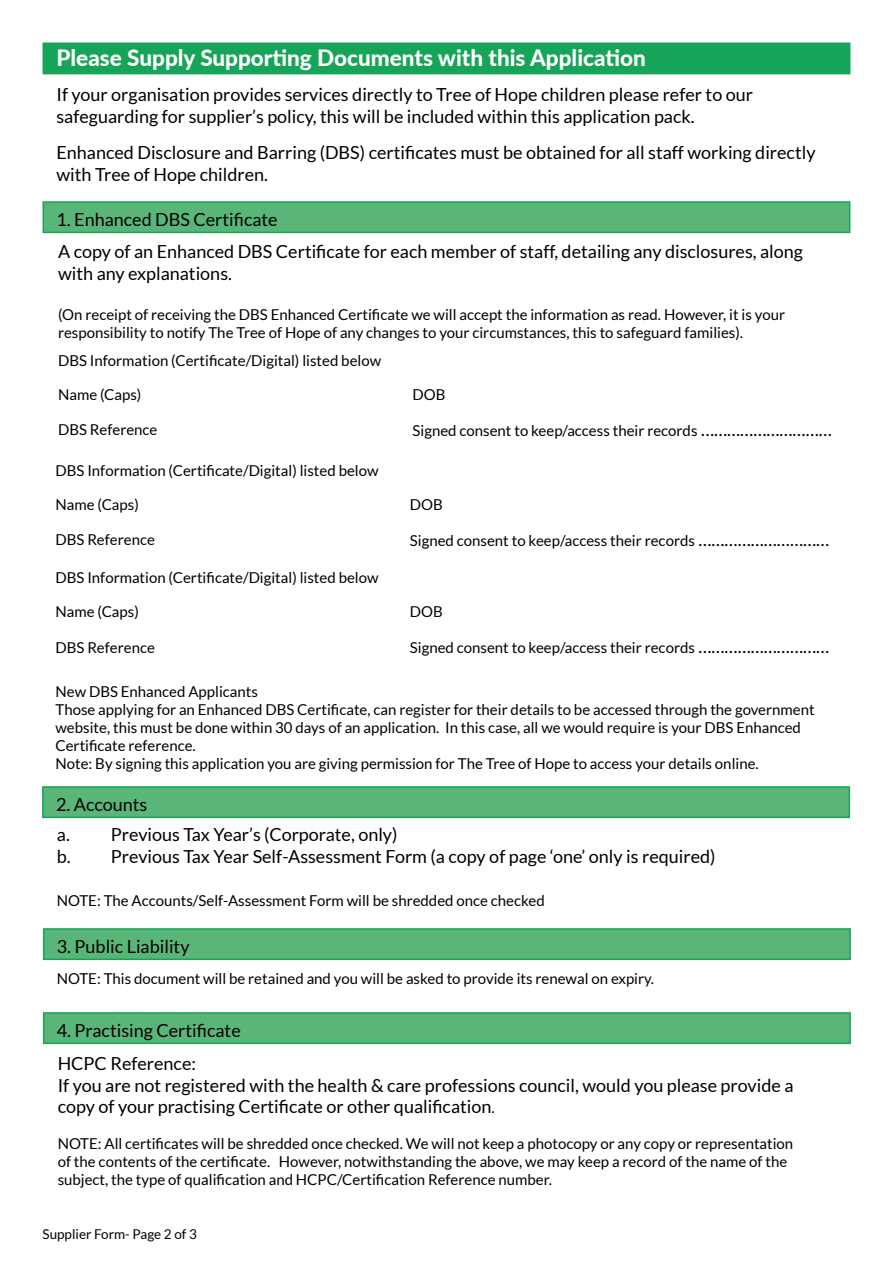
<style>
.page{position:relative;width:893px;height:1263px;background:#fff}
.page>*{position:absolute;margin:0;border:0;box-sizing:border-box;transform-origin:0 0}
.t1{font:800 22.5px "Lato";color:#fff}
.t2{font:18px/21.6px "Lato";color:#000}
.t3{font:15px/18px "Lato";color:#000}
.t4{font:13.5px "Lato";color:#000}
.s1{font-size:18px}
.s2{font-size:15px}
</style>
<div class="page">
<div style="left:43px;top:43px;width:807px;height:31px;background:#16a558"></div>
<div style="left:43px;top:201px;width:807px;height:32px;background:#5ab678;border:2px solid #16a558"></div>
<div style="left:42px;top:786px;width:808px;height:32px;background:#5ab678;border:2px solid #16a558"></div>
<div style="left:43px;top:928px;width:808px;height:32px;background:#5ab678;border:2px solid #16a558"></div>
<div style="left:43px;top:1012px;width:808px;height:32px;background:#5ab678;border:2px solid #16a558"></div>
<h1 class="t1" style="left:56px;top:42px;width:591px">Please Supply Supporting Documents with this Application</h1>
<p class="t2" style="left:56px;top:83px;width:698px">If your organisation provides services directly to Tree of Hope children please refer to our safeguarding for supplier’s policy, this will be included within this application pack.</p>
<p class="t2" style="left:56px;top:142px;width:761px">Enhanced Disclosure and Barring (DBS) certificates must be obtained for all staff working directly with Tree of Hope children.</p>
<p class="t2" style="left:56px;top:204px;width:748px;line-height:31.8px">1. Enhanced DBS Certificate<br>A copy of an Enhanced DBS Certificate for each member of staff, detailing any disclosures, along</p>
<p class="t2" style="left:58px;top:262px;width:175px">with any explanations.</p>
<p class="t3" style="left:58px;top:305px;width:728px">(On receipt of receiving the DBS Enhanced Certificate we will accept the information as read. However, it is your responsibility to notify The Tree of Hope of any changes to your circumstances, this to safeguard families).</p>
<p class="t3" style="left:58px;top:351px;width:325px">DBS Information (Certificate/Digital) listed below</p>
<p class="t3" style="left:58px;top:385px;width:85px">Name (Caps)</p>
<p class="t3" style="left:58px;top:421px;width:101px">DBS Reference</p>
<p class="t3" style="left:55px;top:461px;width:325px">DBS Information (Certificate/Digital) listed below</p>
<p class="t3" style="left:55px;top:496px;width:85px">Name (Caps)</p>
<p class="t3" style="left:55px;top:531px;width:101px">DBS Reference</p>
<p class="t3" style="left:55px;top:569px;width:325px">DBS Information (Certificate/Digital) listed below</p>
<p class="t3" style="left:55px;top:603px;width:85px">Name (Caps)</p>
<p class="t3" style="left:55px;top:638px;width:101px">DBS Reference</p>
<p class="t3" style="left:413px;top:385px;width:34px">DOB</p>
<p class="t3" style="left:413px;top:422px;width:421px">Signed consent to keep/access their records <span class="s1">…………………………</span></p>
<p class="t3" style="left:410px;top:496px;width:34px">DOB</p>
<p class="t3" style="left:410px;top:532px;width:421px">Signed consent to keep/access their records <span class="s1">…………………………</span></p>
<p class="t3" style="left:410px;top:603px;width:34px">DOB</p>
<p class="t3" style="left:410px;top:639px;width:421px">Signed consent to keep/access their records <span class="s1">…………………………</span></p>
<p class="t3" style="left:55px;top:682px;width:761px">New DBS Enhanced Applicants<br>Those applying for an Enhanced DBS Certificate, can register for their details to be accessed through the government website, this must be done within 30 days of an application. In this case, all we would require is your DBS Enhanced Certificate reference.<br>Note: By signing this application you are giving permission for The Tree of Hope to access your details online.</p>
<p class="t2" style="left:56px;top:790px;width:343px;line-height:29.8px">2. Accounts<br>a. Previous Tax Year’s (Corporate, only)</p>
<p class="t2" style="left:57px;top:845px;width:660px">b. Previous Tax Year Self-Assessment Form (a copy of page ‘one’ only is required)</p>
<p class="t3" style="left:57px;top:891px;width:489px">NOTE: The Accounts/Self-Assessment Form will be shredded once checked</p>
<p class="t2" style="left:57px;top:936px;width:134px">3. Public Liability</p>
<p class="t3" style="left:57px;top:969px;width:599px">NOTE: This document will be retained and you will be asked to provide its renewal on expiry.</p>
<p class="t2" style="left:57px;top:1014px;width:185px;line-height:32.5px">4. Practising Certificate<br>HCPC Reference:</p>
<p class="t2" style="left:58px;top:1074px;width:737px">If you are not registered with the health &amp; care professions council, would you please provide a copy of your practising Certificate or other qualification<span class="s2">.</span></p>
<p class="t3" style="left:58px;top:1134px;width:737px">NOTE: All certificates will be shredded once checked. We will not keep a photocopy or any copy or representation of the contents of the certificate. However, notwithstanding the above, we may keep a record of the name of the subject, the type of qualification and HCPC/Certification Reference number.</p>
<p class="t4" style="left:43px;top:1227px;width:156px">Supplier Form- Page 2 of 3</p>
</div>
